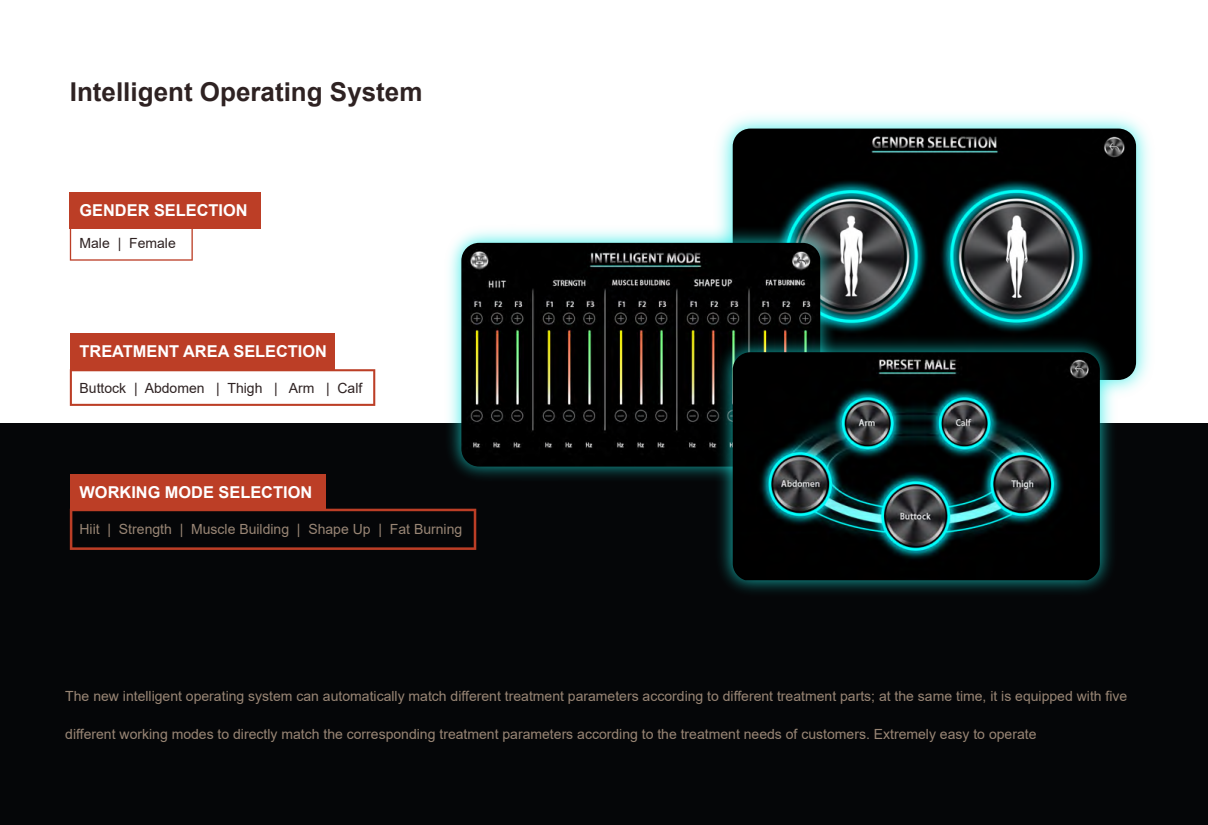
<style>
.page{position:relative;width:1208px;height:825px;background:#fff}
.page>*{position:absolute;margin:0;border:0;box-sizing:border-box;transform-origin:0 0}
.t1{font:700 26px "Arial";color:#2e2222}
.t2{font:700 16.4px "Arial";color:#fff}
.t3{font:14px "Arial";color:#998675}
.t4{font:14px "Arial";color:#2e2222}
</style>
<div class="page">
<img style="left:718px;top:115px;width:432px;height:277px">
<img style="left:732px;top:129px;width:404px;height:251px">
<div style="left:0;top:424px;width:1208px;height:401px;background:#050608"></div>
<div style="left:70px;top:192px;width:191px;height:37px;background:#bc3e26"></div>
<div style="left:70px;top:333px;width:264px;height:37px;background:#bc3e26"></div>
<svg style="left:70px;top:369px;width:305px;height:37px"></svg>
<svg style="left:70px;top:509px;width:406px;height:41px"></svg>
<div style="left:70px;top:474px;width:256px;height:37px;background:#bc3e26"></div>
<img style="left:439px;top:221px;width:404px;height:257px">
<img style="left:461px;top:243px;width:359px;height:224px">
<svg style="left:70px;top:229px;width:123px;height:32px"></svg>
<img style="left:709px;top:330px;width:413px;height:262px">
<img style="left:732px;top:352px;width:367px;height:228px">
<h1 class="t1" style="left:70px;top:74px;width:354px">Intelligent Operating System</h1>
<p class="t2" style="left:80px;top:199px;width:170px">GENDER SELECTION</p>
<p class="t4" style="left:80px;top:234px;width:98px">Male | Female</p>
<p class="t2" style="left:80px;top:340px;width:249px">TREATMENT AREA SELECTION</p>
<p class="t4" style="left:80px;top:379px;width:284px">Buttock | Abdomen | Thigh | Arm | Calf</p>
<p class="t2" style="left:80px;top:481px;width:234px">WORKING MODE SELECTION</p>
<p class="t3" style="left:80px;top:519px;width:384px">Hiit | Strength | Muscle Building | Shape Up | Fat Burning</p>
<p class="t3" style="left:65px;top:686px;width:1063px">The new intelligent operating system can automatically match different treatment parameters according to different treatment parts; at the same time, it is equipped with five</p>
<p class="t3" style="left:65px;top:724px;width:972px">different working modes to directly match the corresponding treatment parameters according to the treatment needs of customers. Extremely easy to operate</p>
</div>
